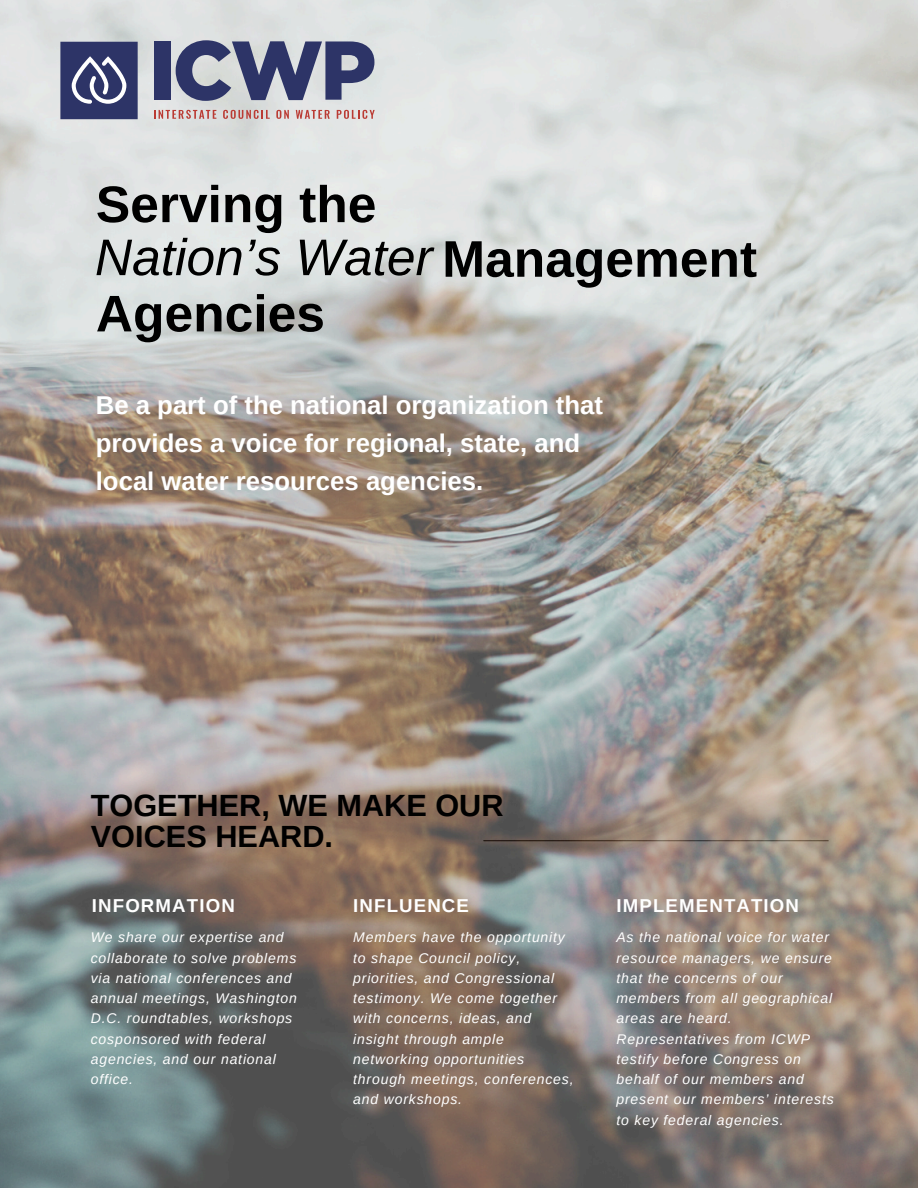
<style>
.page{position:relative;width:918px;height:1188px;background:#fff}
.page>*{position:absolute;margin:0;border:0;box-sizing:border-box;transform-origin:0 0}
.t1{font:italic 51.6px "Arimo";color:#000}
.t2{font:700 51.6px "Arimo";color:#000}
.t3{font:700 30.75px/30.3px "Arimo";color:#000}
.t4{font:700 25.8px/38.2px "Arimo";color:#fff}
.t5{font:700 18.6px "Arimo";letter-spacing:.06em;color:#fff}
.t6{font:italic 13.95px/20.2px "Arimo";letter-spacing:.06em;color:#fff}
.s1{font-weight:700;font-style:normal}
</style>
<div class="page">
<img style="left:0;top:0;width:918px;height:1188px">
<svg style="left:60px;top:40px;width:315px;height:79px;background:#83849e"></svg>
<h2 class="t2" style="left:96px;top:175px;width:282px">Serving the</h2>
<p class="t1" style="left:95px;top:228px;width:664px">Nation’s Water <span class="s1">Management</span></p>
<p class="t2" style="left:96px;top:285px;width:231px">Agencies</p>
<h1 class="t4" style="left:96px;top:386px;width:509px">Be a part of the national organization that provides a voice for regional, state, and local water resources agencies.</h1>
<p class="t3" style="left:91px;top:791px;width:414px">TOGETHER, WE MAKE OUR<br>VOICES HEARD.</p>
<h5 class="t5" style="left:92px;top:896px;width:144px">INFORMATION</h5>
<p class="t5" style="left:353px;top:896px;width:117px">INFLUENCE</p>
<h5 class="t5" style="left:616px;top:896px;width:184px">IMPLEMENTATION</h5>
<h1 class="t6" style="left:91px;top:927px;width:208px">We share our expertise and collaborate to solve problems via national conferences and annual meetings, Washington<br>D.C. roundtables, workshops cosponsored with federal agencies, and our national office.</h1>
<h4 class="t6" style="left:353px;top:927px;width:222px">Members have the opportunity to shape Council policy, priorities, and Congressional testimony. We come together with concerns, ideas, and insight through ample networking opportunities through meetings, conferences, and workshops.</h4>
<h3 class="t6" style="left:616px;top:927px;width:219px">As the national voice for water resource managers, we ensure that the concerns of our members from all geographical areas are heard.<br>Representatives from ICWP testify before Congress on behalf of our members and present our members’ interests to key federal agencies.</h3>
</div>
